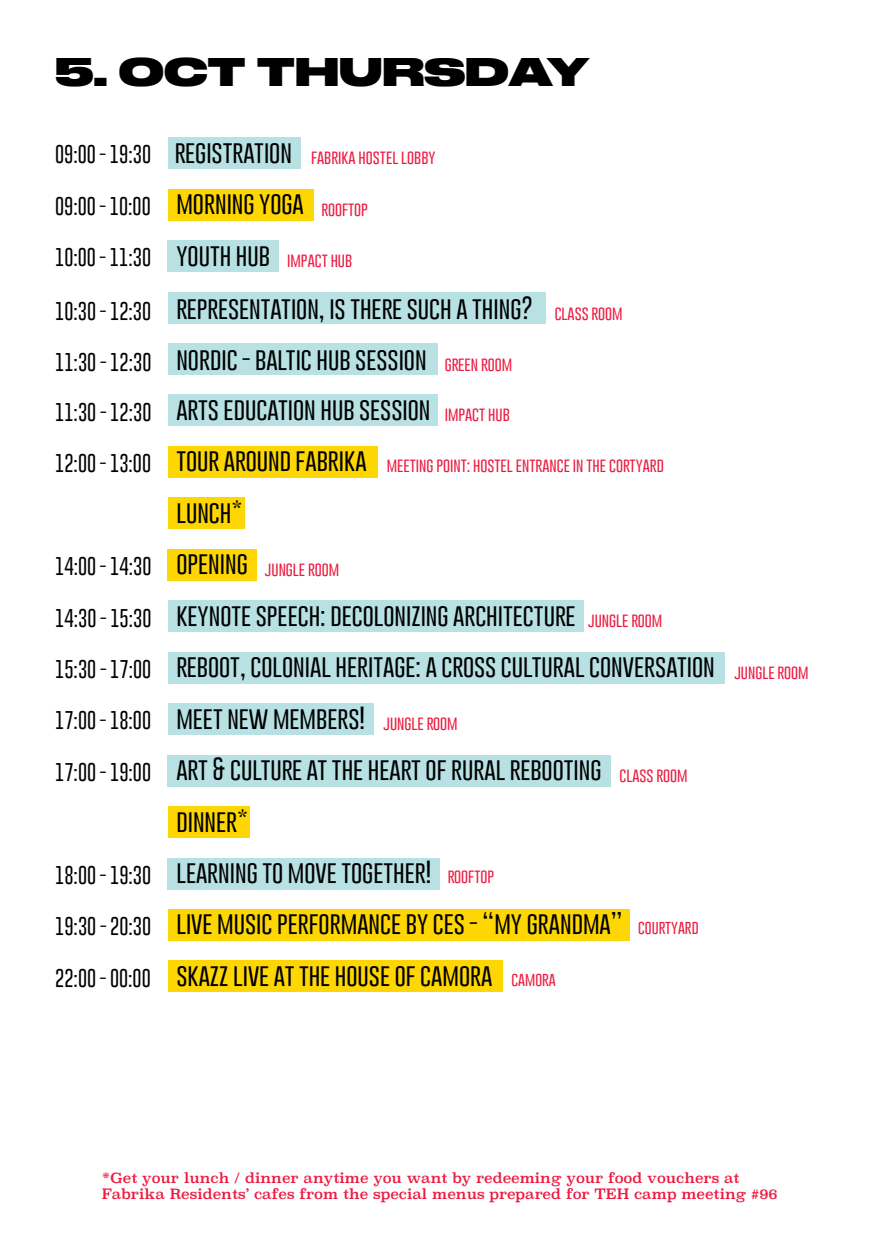
<style>
.page{position:relative;width:883px;height:1249px;background:#fff}
.page>*{position:absolute;margin:0;border:0;box-sizing:border-box;transform-origin:0 0}
.t1{font:37.3px "Druk Wide Cy TT Heavy";color:#000}
.t2{font:100 23.3px "Gobold";color:#000}
.t3{font:100 18.7px "Gobold";color:#000}
.t4{font:100 14.7px "Gobold";color:#ed1a40}
.t5{font:100 14.3px "Gobold";color:#ed1a40}
.t6{font:14px/16.8px "Superclarendon";color:#ed1a40}
.s1{font-size:18.7px;color:#000}
.s2{font-size:23.3px;color:#000}
.s3{font-size:23.3px}
.s4{font-size:14.7px;color:#ed1a40}
.s5{font-size:18.7px}
</style>
<div class="page">
<div style="left:168px;top:137px;width:133px;height:32px;background:#b8e1e4"></div>
<div style="left:168px;top:189px;width:145px;height:31px;background:#fed702"></div>
<div style="left:168px;top:240px;width:111px;height:32px;background:#b8e1e4"></div>
<div style="left:168px;top:343px;width:269px;height:32px;background:#b8e1e4"></div>
<div style="left:168px;top:497px;width:76px;height:32px;background:#fed702"></div>
<div style="left:168px;top:651px;width:556px;height:32px;background:#b8e1e4"></div>
<div style="left:168px;top:549px;width:89px;height:31px;background:#fed702"></div>
<div style="left:168px;top:600px;width:415px;height:32px;background:#b8e1e4"></div>
<div style="left:168px;top:754px;width:443px;height:32px;background:#b8e1e4"></div>
<div style="left:168px;top:806px;width:82px;height:31px;background:#fed702"></div>
<div style="left:168px;top:909px;width:461px;height:31px;background:#fed702"></div>
<div style="left:168px;top:960px;width:334px;height:32px;background:#fed702"></div>
<div style="left:168px;top:857px;width:272px;height:32px;background:#b8e1e4"></div>
<div style="left:168px;top:703px;width:205px;height:32px;background:#b8e1e4"></div>
<div style="left:168px;top:292px;width:378px;height:31px;background:#b8e1e4"></div>
<div style="left:168px;top:394px;width:269px;height:32px;background:#b8e1e4"></div>
<div style="left:168px;top:446px;width:210px;height:31px;background:#fed702"></div>
<h1 class="t1" style="left:55px;top:41px;width:535px">5. OCT THURSDAY</h1>
<p class="t4" style="left:55px;top:147px;width:382px"><span class="s1">09:00 - 19:30</span> <span class="s2">REGISTRATION</span> FABRIKA HOSTEL LOBBY</p>
<p class="t3" style="left:55px;top:194px;width:314px">09:00 - 10:00 <span class="s3">MORNING YOGA</span> <span class="s4">ROOFTOP</span></p>
<p class="t3" style="left:55px;top:245px;width:298px">10:00 - 11:30 <span class="s3">YOUTH HUB</span> <span class="s4">IMPACT HUB</span></p>
<p class="t2" style="left:55px;top:292px;width:569px"><span class="s5">10:30 - 12:30</span> REPRESENTATION, IS THERE SUCH A THING? <span class="s4">CLASS ROOM</span></p>
<p class="t2" style="left:55px;top:343px;width:458px"><span class="s5">11:30 - 12:30</span> NORDIC - BALTIC HUB SESSION <span class="s4">GREEN ROOM</span></p>
<p class="t2" style="left:55px;top:393px;width:456px"><span class="s5">11:30 - 12:30</span> ARTS EDUCATION HUB SESSION <span class="s4">IMPACT HUB</span></p>
<p class="t4" style="left:55px;top:455px;width:610px"><span class="s1">12:00 - 13:00</span> <span class="s2">TOUR AROUND FABRIKA</span> MEETING POINT: HOSTEL ENTRANCE IN THE CORTYARD</p>
<p class="t2" style="left:176px;top:496px;width:67px">LUNCH*</p>
<p class="t3" style="left:55px;top:554px;width:285px">14:00 - 14:30 <span class="s3">OPENING</span> <span class="s4">JUNGLE ROOM</span></p>
<p class="t2" style="left:55px;top:599px;width:608px"><span class="s5">14:30 - 15:30</span> KEYNOTE SPEECH: DECOLONIZING ARCHITECTURE <span class="s4">JUNGLE ROOM</span></p>
<p class="t2" style="left:55px;top:650px;width:755px"><span class="s5">15:30 - 17:00</span> REBOOT, COLONIAL HERITAGE: A CROSS CULTURAL CONVERSATION <span class="s4">JUNGLE ROOM</span></p>
<p class="t2" style="left:55px;top:702px;width:404px"><span class="s5">17:00 - 18:00</span> MEET NEW MEMBERS! <span class="s4">JUNGLE ROOM</span></p>
<p class="t2" style="left:55px;top:753px;width:634px"><span class="s5">17:00 - 19:00</span> ART &amp; CULTURE AT THE HEART OF RURAL REBOOTING <span class="s4">CLASS ROOM</span></p>
<p class="t2" style="left:176px;top:805px;width:73px">DINNER*</p>
<p class="t2" style="left:55px;top:856px;width:440px"><span class="s5">18:00 - 19:30</span> LEARNING TO MOVE TOGETHER! <span class="s4">ROOFTOP</span></p>
<p class="t2" style="left:55px;top:907px;width:570px"><span class="s5">19:30 - 20:30</span> LIVE MUSIC PERFORMANCE BY CES - “MY GRANDMA”</p>
<p class="t2" style="left:55px;top:959px;width:439px"><span class="s5">22:00 - 00:00</span> SKAZZ LIVE AT THE HOUSE OF CAMORA</p>
<p class="t5" style="left:511px;top:969px;width:46px">CAMORA</p>
<p class="t5" style="left:638px;top:918px;width:62px">COURTYARD</p>
<p class="t6" style="left:102px;top:1169px;width:677px">*Get your lunch / dinner anytime you want by redeeming your food vouchers at<br>Fabrika Residents’ cafes from the special menus prepared for TEH camp meeting #96</p>
</div>
